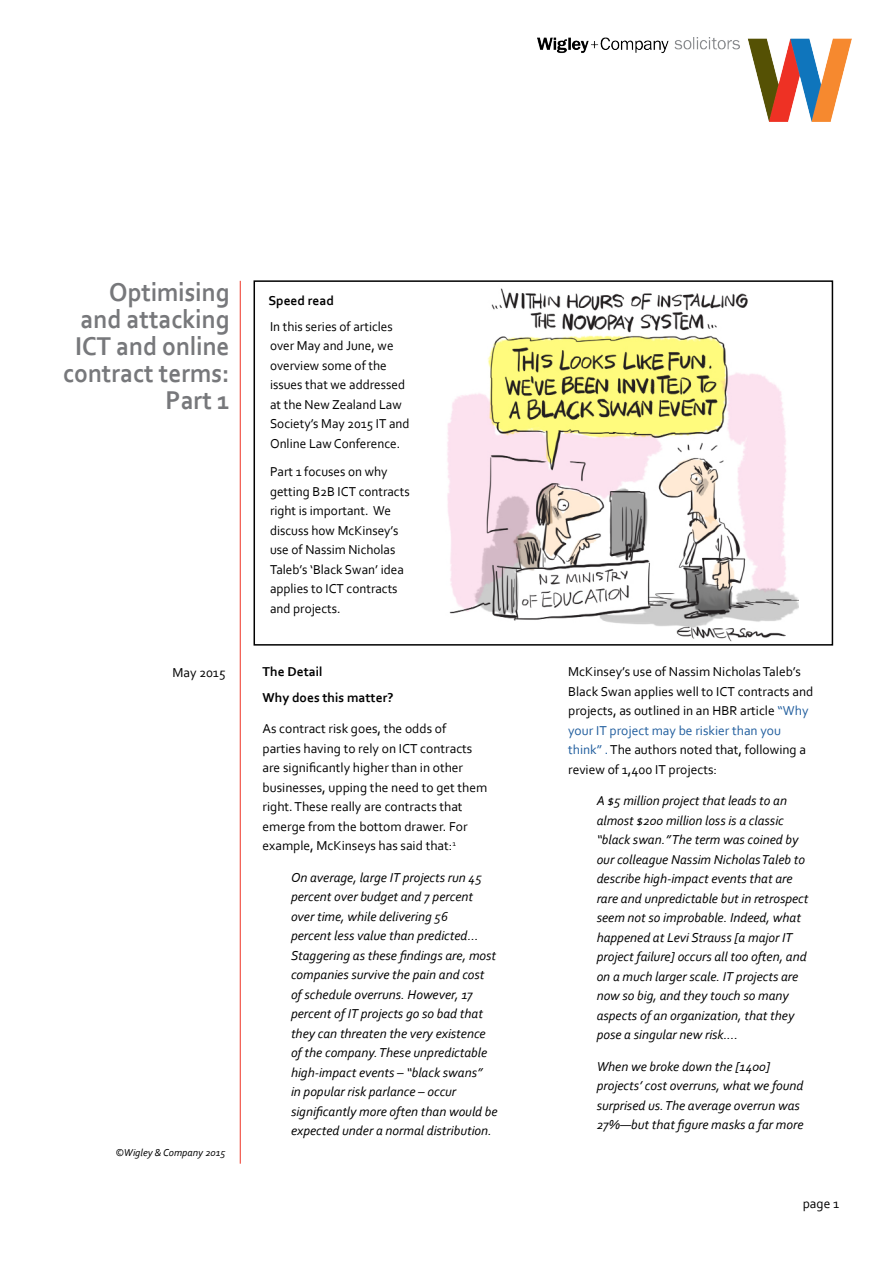
<style>
.page{position:relative;width:893px;height:1263px;background:#fff}
.page>*{position:absolute;margin:0;border:0;box-sizing:border-box;transform-origin:0 0}
.t1{font:700 27px/27px "Corbel";color:#77787b;text-align:right;scale:.93 1}
.t2{font:italic 13.5px/19.5px "Corbel";color:#000}
.t3{font:13.5px/19.5px "Corbel";color:#000}
.t4{font:700 13.5px/25.5px "Corbel";color:#000}
.t5{font:italic 10.5px "Corbel";color:#000}
.s1{color:#215e9e}
</style>
<div class="page">
<hr style="left:240px;top:281px;width:1px;height:883px;background:#ee3425">
<div style="left:254px;top:280px;width:579px;height:366px;border:2px solid #000"></div>
<img style="left:538px;top:37px;width:313px;height:85px">
<img style="left:447px;top:288px;width:351px;height:353px">
<h1 class="t1" style="left:63px;top:277px;width:181px">Optimising and attacking<br>ICT and online contract terms:<br>Part 1</h1>
<p class="t3" style="left:172px;top:662px;width:54px">May 2015</p>
<p class="t5" style="left:115px;top:1146px;width:112px">©Wigley &amp; Company 2015</p>
<p class="t4" style="left:268px;top:288px;width:67px">Speed read</p>
<p class="t3" style="left:270px;top:316px;width:141px">In this series of articles over May and June, we overview some of the issues that we addressed at the New Zealand Law<br>Society’s May 2015 IT and<br>Online Law Conference.</p>
<p class="t3" style="left:270px;top:462px;width:141px">Part 1 focuses on why getting B2B ICT contracts right is important. We discuss how McKinsey’s use of Nassim Nicholas<br>Taleb’s ‘Black Swan’ idea applies to ICT contracts and projects.</p>
<p class="t4" style="left:262px;top:659px;width:132px">The Detail<br>Why does this matter?</p>
<p class="t3" style="left:262px;top:719px;width:226px">As contract risk goes, the odds of parties having to rely on ICT contracts are significantly higher than in other businesses, upping the need to get them right. These really are contracts that emerge from the bottom drawer. For example, McKinseys has said that:<sup>1</sup></p>
<p class="t2" style="left:291px;top:867px;width:208px">On average, large IT projects run 45 percent over budget and 7 percent over time, while delivering 56<br>percent less value than predicted… Staggering as these findings are, most companies survive the pain and cost of schedule overruns. However, 17 percent of IT projects go so bad that they can threaten the very existence of the company. These unpredictable high-impact events – “black swans”<br>in popular risk parlance – occur significantly more often than would be expected under a normal distribution.</p>
<p class="t3" style="left:568px;top:662px;width:247px">McKinsey’s use of Nassim Nicholas Taleb’s Black Swan applies well to ICT contracts and projects, as outlined in an HBR article <span class="s1">“Why your IT project may be riskier than you think” .</span> The authors noted that, following a review of 1,400 IT projects:</p>
<p class="t2" style="left:597px;top:791px;width:213px">A $5 million project that leads to an almost $200 million loss is a classic “black swan.” The term was coined by our colleague Nassim Nicholas Taleb to describe high-impact events that are rare and unpredictable but in retrospect seem not so improbable. Indeed, what happened at Levi Strauss [a major IT project failure] occurs all too often, and on a much larger scale. IT projects are now so big, and they touch so many aspects of an organization, that they pose a singular new risk....</p>
<p class="t2" style="left:597px;top:1056px;width:208px">When we broke down the [1400] projects’ cost overruns, what we found surprised us. The average overrun was 27%—but that figure masks a far more</p>
<p class="t3" style="left:803px;top:1193px;width:38px">page 1</p>
</div>
